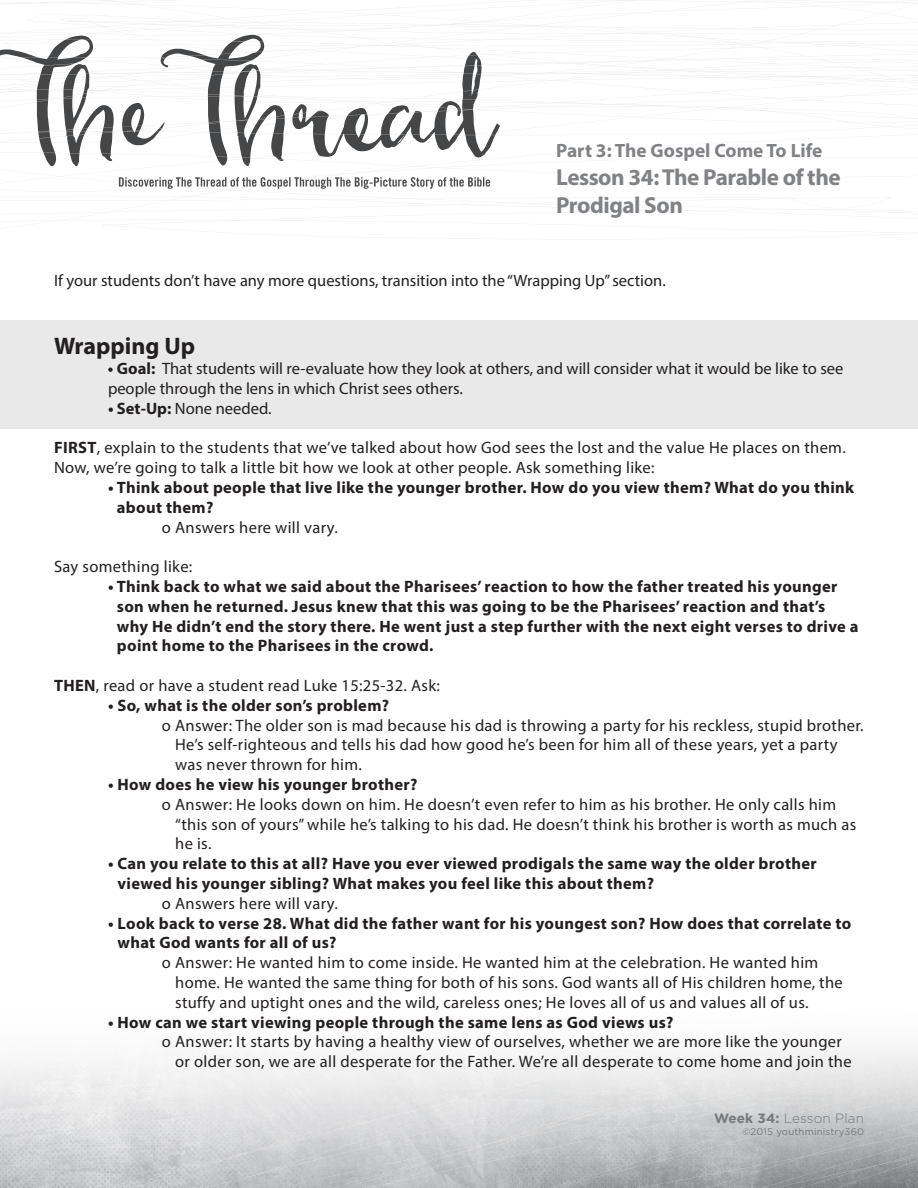
<style>
.page{position:relative;width:918px;height:1188px;background:#fff}
.page>*{position:absolute;margin:0;border:0;box-sizing:border-box;transform-origin:0 0}
.t1{font:700 24px "Myriad Pro";color:#231f20}
.t2{font:700 23.1px/27.8px "Myriad Pro";letter-spacing:-.02em;color:#808285}
.t3{font:700 19.35px "Myriad Pro";color:#808285}
.t4{font:16.5px/19.8px "Myriad Pro";letter-spacing:.02em;color:#231f20}
.t5{font:700 16.5px/19.8px "Myriad Pro";letter-spacing:.02em;color:#231f20}
.t6{font:16.5px/19.8px "Myriad Pro";color:#231f20}
.t7{font:300 13.5px "Gotham";letter-spacing:.01em;color:#76787b}
.t8{font:9.6px "Gotham";letter-spacing:.02em;color:#76787b}
.s1{font-weight:700}
</style>
<div class="page">
<svg style="left:0;top:0;width:918px;height:226px"></svg>
<svg style="left:119px;top:177px;width:371px;height:12px"></svg>
<svg style="left:0;top:1045px;width:918px;height:143px"></svg>
<div style="left:0;top:320px;width:918px;height:108px;background:#e9e9e9"></div>
<p class="t3" style="left:556px;top:138px;width:268px">Part 3: The Gospel Come To Life</p>
<h2 class="t2" style="left:556px;top:163px;width:286px">Lesson 34: The Parable of the<br>Prodigal Son</h2>
<p class="t6" style="left:54px;top:270px;width:613px">If your students don’t have any more questions, transition into the “Wrapping Up” section.</p>
<p class="t1" style="left:54px;top:331px;width:143px">Wrapping Up</p>
<p class="t6" style="left:108px;top:359px;width:737px"><span class="s1">• Goal:</span> That students will re-evaluate how they look at others, and will consider what it would be like to see people through the lens in which Christ sees others.</p>
<p class="t6" style="left:108px;top:398px;width:165px"><span class="s1">• Set-Up:</span> None needed.</p>
<p class="t4" style="left:54px;top:438px;width:793px"><span class="s1">FIRST</span>, explain to the students that we’ve talked about how God sees the lost and the value He places on them.<br>Now, we’re going to talk a little bit how we look at other people. Ask something like:</p>
<p class="t5" style="left:117px;top:477px;width:739px;text-indent:-9px">• Think about people that live like the younger brother. How do you view them? What do you think about them?</p>
<p class="t4" style="left:162px;top:517px;width:177px">o Answers here will vary.</p>
<p class="t4" style="left:54px;top:557px;width:140px">Say something like:</p>
<p class="t5" style="left:117px;top:576px;width:743px;text-indent:-9px">• Think back to what we said about the Pharisees’ reaction to how the father treated his younger son when he returned. Jesus knew that this was going to be the Pharisees’ reaction and that’s why He didn’t end the story there. He went just a step further with the next eight verses to drive a point home to the Pharisees in the crowd.</p>
<p class="t4" style="left:54px;top:675px;width:387px"><span class="s1">THEN</span>, read or have a student read Luke 15:25-32. Ask:</p>
<p class="t5" style="left:108px;top:695px;width:283px">• So, what is the older son’s problem?</p>
<p class="t4" style="left:175px;top:715px;width:690px;text-indent:-13px">o Answer: The older son is mad because his dad is throwing a party for his reckless, stupid brother.<br>He’s self-righteous and tells his dad how good he’s been for him all of these years, yet a party was never thrown for him.</p>
<p class="t5" style="left:108px;top:774px;width:311px">• How does he view his younger brother?</p>
<p class="t4" style="left:175px;top:794px;width:683px;text-indent:-13px">o Answer: He looks down on him. He doesn’t even refer to him as his brother. He only calls him “this son of yours” while he’s talking to his dad. He doesn’t think his brother is worth as much as he is.</p>
<p class="t5" style="left:118px;top:853px;width:701px;text-indent:-10px">• Can you relate to this at all? Have you ever viewed prodigals the same way the older brother viewed his younger sibling? What makes you feel like this about them?</p>
<p class="t4" style="left:162px;top:893px;width:177px">o Answers here will vary.</p>
<p class="t5" style="left:118px;top:913px;width:735px;text-indent:-10px">• Look back to verse 28. What did the father want for his youngest son? How does that correlate to what God wants for all of us?</p>
<p class="t4" style="left:175px;top:953px;width:669px;text-indent:-13px">o Answer: He wanted him to come inside. He wanted him at the celebration. He wanted him home. He wanted the same thing for both of his sons. God wants all of His children home, the stuffy and uptight ones and the wild, careless ones; He loves all of us and values all of us.</p>
<p class="t5" style="left:108px;top:1012px;width:567px">• How can we start viewing people through the same lens as God views us?</p>
<p class="t4" style="left:175px;top:1032px;width:678px;text-indent:-13px">o Answer: It starts by having a healthy view of ourselves, whether we are more like the younger or older son, we are all desperate for the Father. We’re all desperate to come home and join the</p>
<p class="t7" style="left:714px;top:1110px;width:151px"><span class="s1">Week 34:</span> Lesson Plan</p>
<p class="t8" style="left:742px;top:1126px;width:123px">©2015 youthministry360</p>
</div>
